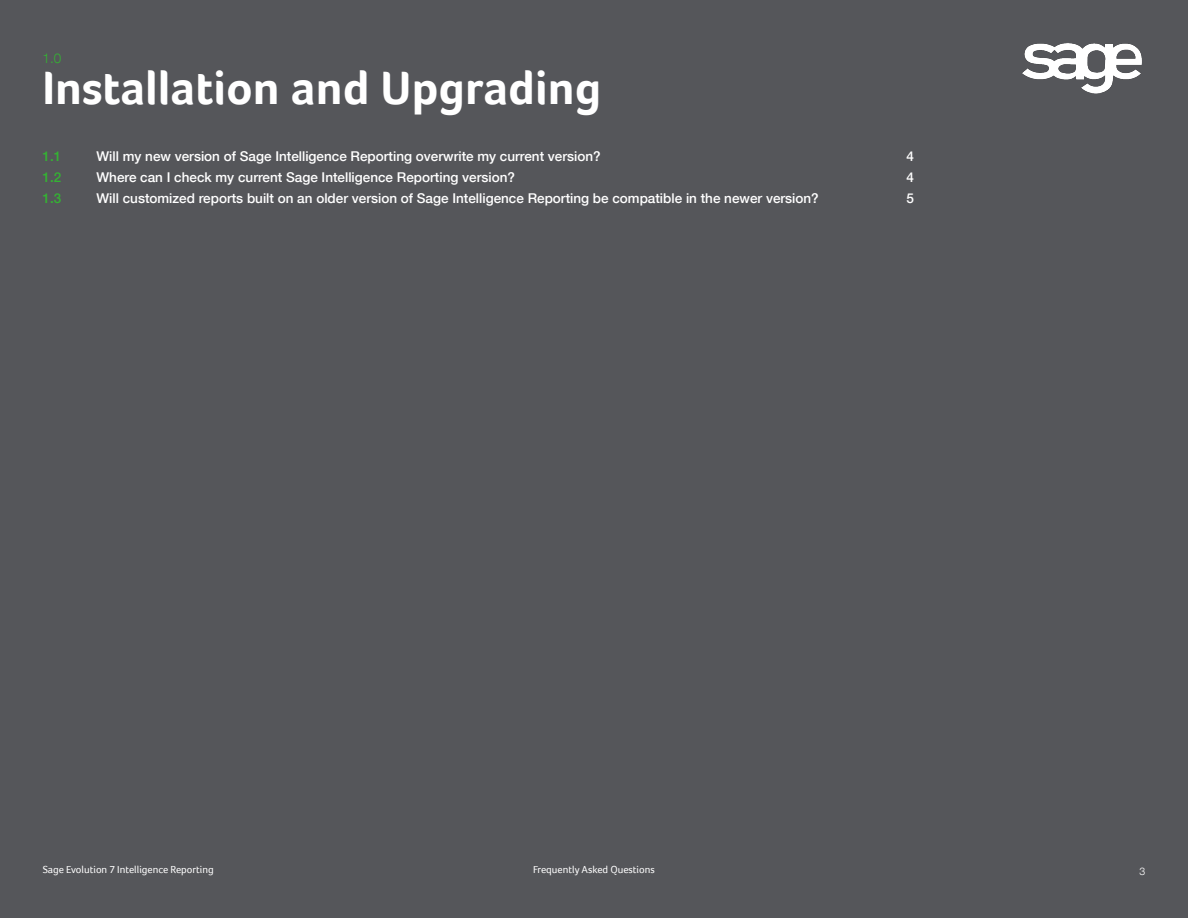
<style>
.page{position:relative;width:1188px;height:918px;background:#55565a}
.page>*{position:absolute;margin:0;border:0;box-sizing:border-box;transform-origin:0 0}
.t1{font:700 48px "Foco";color:#fff}
.t2{font:500 13.5px "Helvetica Neue LT Com";color:#fff}
.t3{font:500 13.5px "Helvetica Neue LT Com";color:#34b233}
.t4{font:300 13.5px "Helvetica Neue LT Com";color:#34b233}
.t5{font:10.5px "Foco";color:#fff}
.t6{font:300 10.5px "Helvetica Neue LT Com";color:#fff}
</style>
<div class="page">
<img style="left:1022px;top:43px;width:119px;height:51px">
<p class="t4" style="left:43px;top:50px;width:20px">1.0</p>
<h1 class="t1" style="left:43px;top:60px;width:560px">Installation and Upgrading</h1>
<p class="t3" style="left:43px;top:148px;width:20px">1.1</p>
<p class="t2" style="left:97px;top:148px;width:506px">Will my new version of Sage Intelligence Reporting overwrite my current version?</p>
<p class="t2" style="left:907px;top:148px;width:9px">4</p>
<p class="t3" style="left:43px;top:169px;width:20px">1.2</p>
<p class="t2" style="left:97px;top:169px;width:420px">Where can I check my current Sage Intelligence Reporting version?</p>
<p class="t2" style="left:907px;top:169px;width:9px">4</p>
<p class="t3" style="left:43px;top:190px;width:20px">1.3</p>
<p class="t2" style="left:97px;top:190px;width:724px">Will customized reports built on an older version of Sage Intelligence Reporting be compatible in the newer version?</p>
<p class="t2" style="left:907px;top:190px;width:9px">5</p>
<p class="t5" style="left:43px;top:863px;width:173px">Sage Evolution 7 Intelligence Reporting</p>
<p class="t5" style="left:533px;top:863px;width:123px">Frequently Asked Questions</p>
<p class="t6" style="left:1140px;top:865px;width:7px">3</p>
</div>
